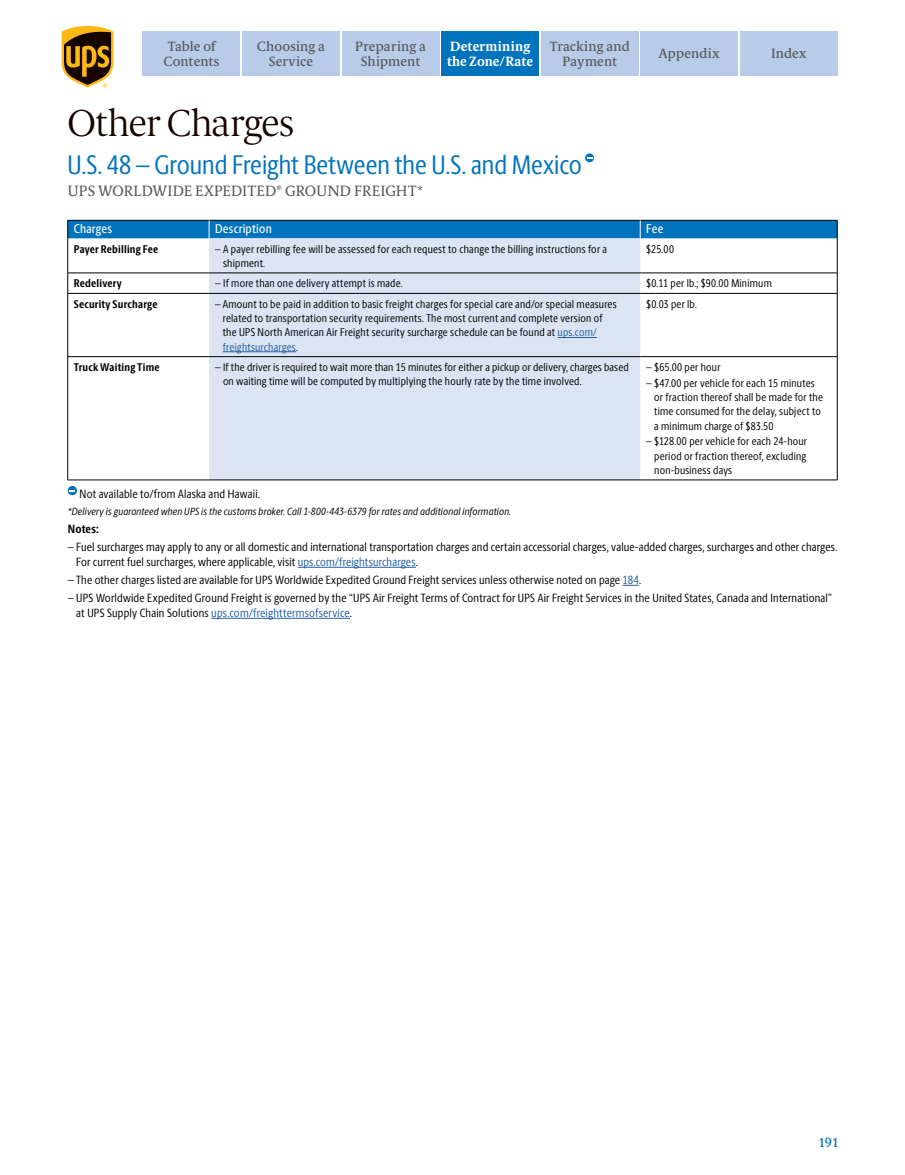
<style>
.page{position:relative;width:905px;height:1175px;background:#fff}
.page>*{position:absolute;margin:0;border:0;box-sizing:border-box;transform-origin:0 0}
.t1{font:200 37.5px "UPS Berlingske Serif Tx";letter-spacing:-.025em;color:#150400}
.t2{font:27px "UPS Berlingske Sans Cn";color:#0073bc}
.t3{font:15px "UPS Berlingske Serif Tx";letter-spacing:.005em;color:#58595b}
.t4{font:500 13.5px/15px "UPS Berlingske Serif Tx";letter-spacing:.005em;color:#58595b;text-align:center}
.t5{font:700 13.5px/15px "UPS Berlingske Serif Tx";letter-spacing:.01em;color:#fff}
.t6{font:500 13.5px "UPS Berlingske Serif Tx";color:#0073bc}
.t7{font:500 12.75px "UPS Berlingske Sans Cn";letter-spacing:.015em;color:#fff}
.t8{font:12px/15px "UPS Berlingske Sans Cn";letter-spacing:.015em;color:#000}
.t9{font:700 12px "UPS Berlingske Sans Cn";letter-spacing:.015em;color:#000}
.t10{font:11.25px/14.2px "UPS Berlingske Sans Cn";letter-spacing:.02em;color:#000}
.t11{font:700 11.25px "UPS Berlingske Sans Cn";letter-spacing:.02em;color:#000}
.t12{font:italic 10.5px "UPS Berlingske Sans Cn";letter-spacing:.02em;color:#000}
.s1{color:#215e9e}
</style>
<div class="page">
<svg style="left:585px;top:153px;width:9px;height:9px"></svg>
<div style="left:209px;top:238px;width:431px;height:241px;background:#dce4f4"></div>
<hr style="left:68px;top:479px;width:141px;height:1px;background:#000">
<hr style="left:209px;top:479px;width:431px;height:1px;background:#000">
<hr style="left:640px;top:479px;width:197px;height:1px;background:#000">
<hr style="left:67px;top:357px;width:1px;height:123px;background:#000">
<hr style="left:837px;top:357px;width:1px;height:123px;background:#000">
<hr style="left:67px;top:238px;width:1px;height:35px;background:#000">
<hr style="left:837px;top:238px;width:1px;height:35px;background:#000">
<hr style="left:68px;top:273px;width:141px;height:1px;background:#000">
<svg style="left:67px;top:273px;width:1px;height:20px"></svg>
<hr style="left:209px;top:273px;width:431px;height:1px;background:#000">
<hr style="left:640px;top:273px;width:197px;height:1px;background:#000">
<svg style="left:837px;top:273px;width:1px;height:20px"></svg>
<hr style="left:68px;top:293px;width:141px;height:1px;background:#000">
<hr style="left:67px;top:293px;width:1px;height:63px;background:#000">
<hr style="left:209px;top:293px;width:431px;height:1px;background:#000">
<hr style="left:640px;top:293px;width:197px;height:1px;background:#000">
<hr style="left:837px;top:293px;width:1px;height:63px;background:#000">
<hr style="left:68px;top:356px;width:141px;height:1px;background:#000">
<hr style="left:209px;top:356px;width:431px;height:1px;background:#000">
<hr style="left:640px;top:356px;width:197px;height:1px;background:#000">
<div style="left:67px;top:220px;width:771px;height:18px;background:#0073bc"></div>
<hr style="left:557px;top:337px;width:39px;height:1px;background:#215e9e">
<hr style="left:223px;top:351px;width:73px;height:1px;background:#215e9e">
<hr style="left:298px;top:567px;width:118px;height:1px;background:#215e9e">
<svg style="left:622px;top:585px;width:17px;height:1px"></svg>
<hr style="left:211px;top:618px;width:139px;height:1px;background:#215e9e">
<svg style="left:68px;top:486px;width:9px;height:9px"></svg>
<svg style="left:62px;top:26px;width:51px;height:62px"></svg>
<div style="left:143px;top:31px;width:97px;height:44px;background:#b8ccea"></div>
<div style="left:242px;top:31px;width:97px;height:44px;background:#b8ccea"></div>
<div style="left:342px;top:31px;width:97px;height:44px;background:#b8ccea"></div>
<div style="left:441px;top:31px;width:97px;height:44px;background:#0073bc"></div>
<div style="left:541px;top:31px;width:97px;height:44px;background:#b8ccea"></div>
<div style="left:740px;top:31px;width:97px;height:44px;background:#b8ccea"></div>
<div style="left:640px;top:31px;width:97px;height:44px;background:#b8ccea"></div>
<p class="t4" style="left:163px;top:39px;width:58px;text-align:left">Table of<br>Contents</p>
<p class="t4" style="left:257px;top:39px;width:70px">Choosing a<br>Service</p>
<p class="t4" style="left:355px;top:39px;width:72px">Preparing a<br>Shipment</p>
<p class="t5" style="left:447px;top:39px;width:87px">Determining the Zone/Rate</p>
<p class="t4" style="left:549px;top:39px;width:82px">Tracking and<br>Payment</p>
<p class="t4" style="left:658px;top:46px;width:63px">Appendix</p>
<p class="t4" style="left:771px;top:46px;width:37px">Index</p>
<h1 class="t1" style="left:68px;top:97px;width:228px">Other Charges</h1>
<h2 class="t2" style="left:68px;top:145px;width:515px">U.S. 48 – Ground Freight Between the U.S. and Mexico</h2>
<h3 class="t3" style="left:68px;top:180px;width:357px">UPS WORLDWIDE EXPEDITED® GROUND FREIGHT*</h3>
<p class="t7" style="left:74px;top:219px;width:40px">Charges</p>
<p class="t7" style="left:215px;top:219px;width:58px">Description</p>
<p class="t7" style="left:646px;top:219px;width:19px">Fee</p>
<p class="t11" style="left:74px;top:240px;width:86px">Payer Rebilling Fee</p>
<p class="t10" style="left:223px;top:241px;width:385px;text-indent:-8px">– A payer rebilling fee will be assessed for each request to change the billing instructions for a shipment.</p>
<p class="t10" style="left:646px;top:241px;width:29px">$25.00</p>
<p class="t11" style="left:74px;top:275px;width:50px">Redelivery</p>
<p class="t10" style="left:215px;top:276px;width:189px">– If more than one delivery attempt is made.</p>
<p class="t10" style="left:646px;top:276px;width:127px">$0.11 per lb.; $90.00 Minimum</p>
<p class="t11" style="left:74px;top:295px;width:85px">Security Surcharge</p>
<p class="t10" style="left:223px;top:296px;width:395px;text-indent:-8px">– Amount to be paid in addition to basic freight charges for special care and/or special measures related to transportation security requirements. The most current and complete version of the UPS North American Air Freight security surcharge schedule can be found at <span class="s1">ups.com/ freightsurcharges</span>.</p>
<p class="t10" style="left:646px;top:296px;width:52px">$0.03 per lb.</p>
<p class="t11" style="left:74px;top:359px;width:87px">Truck Waiting Time</p>
<p class="t10" style="left:223px;top:360px;width:407px;text-indent:-8px">– If the driver is required to wait more than 15 minutes for either a pickup or delivery, charges based on waiting time will be computed by multiplying the hourly rate by the time involved.</p>
<p class="t10" style="left:646px;top:360px;width:76px">– $65.00 per hour</p>
<p class="t10" style="left:654px;top:375px;width:170px;text-indent:-8px">– $47.00 per vehicle for each 15 minutes or fraction thereof shall be made for the time consumed for the delay, subject to a minimum charge of $83.50</p>
<p class="t10" style="left:654px;top:434px;width:154px;text-align:justify;text-indent:-8px">– $128.00 per vehicle for each 24-hour period or fraction thereof, excluding non-business days</p>
<p class="t8" style="left:80px;top:486px;width:182px">Not available to/from Alaska and Hawaii.</p>
<p class="t12" style="left:68px;top:503px;width:445px">*Delivery is guaranteed when UPS is the customs broker. Call 1-800-443-6379 for rates and additional information.</p>
<p class="t9" style="left:68px;top:520px;width:32px">Notes:</p>
<p class="t8" style="left:76px;top:539px;width:762px;text-indent:-8px">– Fuel surcharges may apply to any or all domestic and international transportation charges and certain accessorial charges, value-added charges, surcharges and other charges.<br>For current fuel surcharges, where applicable, visit <span class="s1">ups.com/freightsurcharges</span>.</p>
<p class="t8" style="left:68px;top:572px;width:575px">– The other charges listed are available for UPS Worldwide Expedited Ground Freight services unless otherwise noted on page <span class="s1">184</span>.</p>
<p class="t8" style="left:76px;top:590px;width:757px;text-indent:-9px">– UPS Worldwide Expedited Ground Freight is governed by the “UPS Air Freight Terms of Contract for UPS Air Freight Services in the United States, Canada and International” at UPS Supply Chain Solutions <span class="s1">ups.com/freighttermsofservice</span>.</p>
<p class="t6" style="left:818px;top:1132px;width:22px">191</p>
</div>
